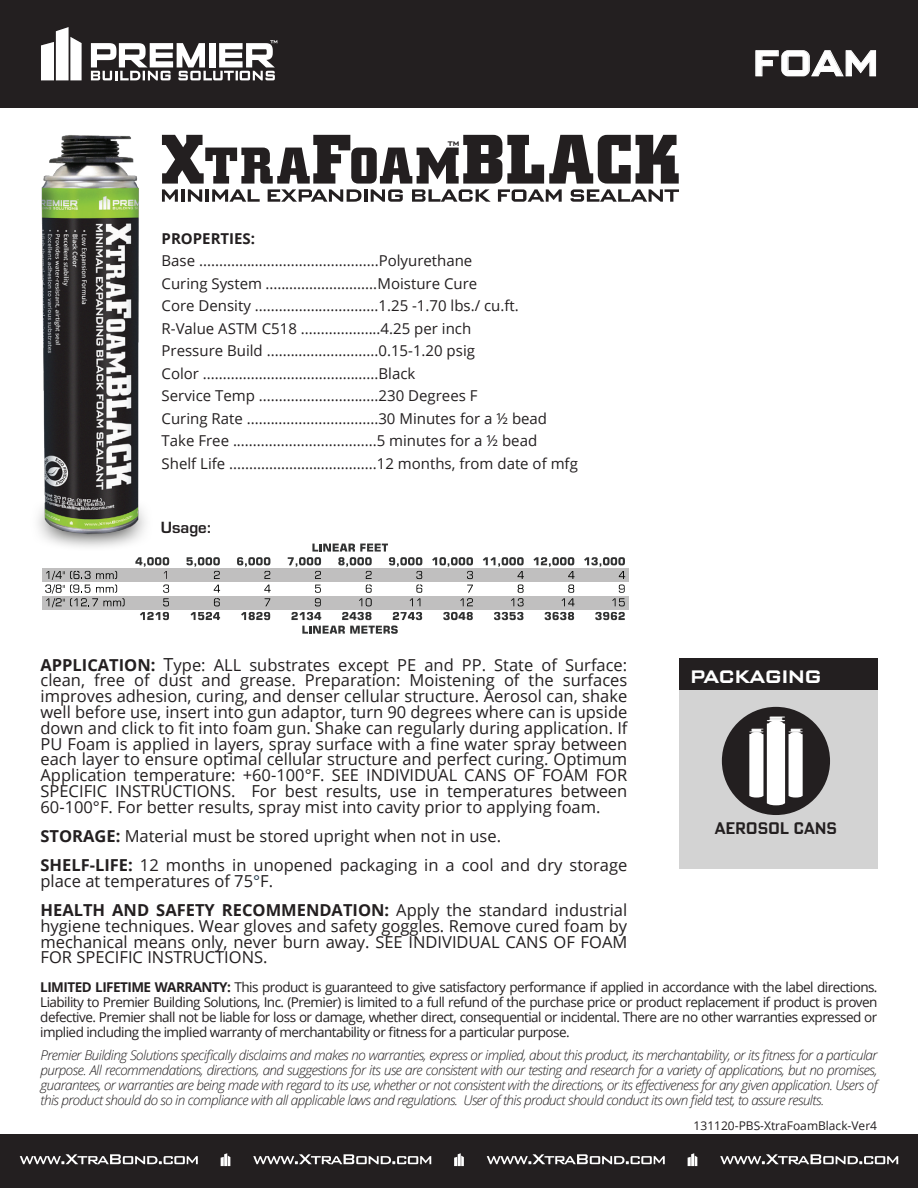
<style>
.page{position:relative;width:918px;height:1188px;background:#fff}
.page>*{position:absolute;margin:0;border:0;box-sizing:border-box;transform-origin:0 0}
.t1{font:700 36px "Bank Gothic Pro";color:#fff}
.t2{font:700 18px "Bank Gothic Pro";color:#fff}
.t3{font:700 condensed 16.8px "Bank Gothic Pro";letter-spacing:-.02em;color:#231f20}
.t4{font:16.5px/15.8px "Open Sans";color:#231f20;text-align:justify}
.t5{font:15px/22.5px "Open Sans";color:#231f20}
.t6{font:700 15px "Open Sans";color:#231f20}
.t7{font:15px "Square 721 Dm Normal";color:#231f20}
.t8{font:italic 300 13.5px/15px "Open Sans";letter-spacing:-.04em;color:#231f20;text-align:justify}
.t9{font:13.5px/15px "Open Sans";letter-spacing:-.04em;color:#231f20;text-align:justify}
.t10{font:12px "Open Sans";color:#231f20}
.t11{font:700 6.6px "Bank Gothic Pro";color:#231f20}
.s1{font-weight:700}
.s2{font-size:18px}
.s3{color:#223d50}
</style>
<div class="page">
<div style="left:0;top:0;width:918px;height:108px;background:#231f20"></div>
<div style="left:0;top:1134px;width:918px;height:54px;background:#231f20"></div>
<svg style="left:162px;top:135px;width:517px;height:67px"></svg>
<img style="left:37px;top:135px;width:109px;height:412px">
<svg style="left:755px;top:50px;width:121px;height:27px"></svg>
<div style="left:42px;top:569px;width:586px;height:13px;background:#c0bfbf"></div>
<div style="left:42px;top:596px;width:586px;height:14px;background:#c0bfbf"></div>
<svg style="left:187px;top:557px;width:33px;height:22px"></svg>
<svg style="left:237px;top:557px;width:33px;height:22px"></svg>
<svg style="left:288px;top:544px;width:134px;height:35px"></svg>
<svg style="left:432px;top:557px;width:41px;height:22px"></svg>
<svg style="left:483px;top:557px;width:41px;height:22px"></svg>
<svg style="left:533px;top:557px;width:42px;height:22px"></svg>
<svg style="left:584px;top:557px;width:41px;height:22px"></svg>
<svg style="left:45px;top:571px;width:80px;height:36px"></svg>
<svg style="left:163px;top:585px;width:6px;height:21px"></svg>
<svg style="left:214px;top:585px;width:6px;height:21px"></svg>
<svg style="left:264px;top:585px;width:7px;height:21px"></svg>
<svg style="left:315px;top:585px;width:6px;height:21px"></svg>
<svg style="left:359px;top:585px;width:13px;height:21px"></svg>
<svg style="left:410px;top:585px;width:12px;height:21px"></svg>
<svg style="left:460px;top:585px;width:13px;height:21px"></svg>
<svg style="left:511px;top:585px;width:13px;height:21px"></svg>
<svg style="left:562px;top:585px;width:13px;height:21px"></svg>
<svg style="left:612px;top:585px;width:13px;height:21px"></svg>
<svg style="left:140px;top:612px;width:29px;height:8px"></svg>
<svg style="left:190px;top:612px;width:30px;height:8px"></svg>
<svg style="left:241px;top:612px;width:29px;height:8px"></svg>
<svg style="left:291px;top:612px;width:30px;height:8px"></svg>
<svg style="left:342px;top:612px;width:30px;height:8px"></svg>
<svg style="left:393px;top:612px;width:29px;height:8px"></svg>
<svg style="left:443px;top:612px;width:30px;height:8px"></svg>
<svg style="left:494px;top:612px;width:29px;height:8px"></svg>
<svg style="left:545px;top:612px;width:29px;height:8px"></svg>
<svg style="left:595px;top:612px;width:30px;height:8px"></svg>
<svg style="left:302px;top:626px;width:96px;height:8px"></svg>
<svg style="left:135px;top:557px;width:34px;height:22px"></svg>
<div style="left:679px;top:658px;width:199px;height:32px;background:#231f20"></div>
<div style="left:679px;top:690px;width:199px;height:178px;background:#d3d3d3"></div>
<div style="left:722px;top:707px;width:108px;height:108px;background:#231f20;border-radius:50%"></div>
<svg style="left:749px;top:717px;width:54px;height:88px"></svg>
<svg style="left:20px;top:1154px;width:178px;height:10px"></svg>
<svg style="left:253px;top:1154px;width:178px;height:10px"></svg>
<svg style="left:487px;top:1154px;width:178px;height:10px"></svg>
<svg style="left:720px;top:1154px;width:178px;height:10px"></svg>
<svg style="left:221px;top:1153px;width:9px;height:13px"></svg>
<svg style="left:454px;top:1153px;width:10px;height:13px"></svg>
<svg style="left:688px;top:1153px;width:9px;height:13px"></svg>
<svg style="left:41px;top:27px;width:41px;height:53px"></svg>
<svg style="left:91px;top:40px;width:186px;height:40px"></svg>
<p class="t11" style="left:448px;top:140px;width:13px">TM</p>
<p class="t6" style="left:162px;top:228px;width:95px">PROPERTIES:</p>
<p class="t5" style="left:162px;top:249px;width:418px">Base .............................................Polyurethane<br>Curing System ............................Moisture Cure<br>Core Density ...............................1.25 -1.70 lbs./ cu.ft.<br>R-Value ASTM C518 ....................4.25 per inch<br>Pressure Build ............................0.15-1.20 psig<br>Color ............................................Black<br>Service Temp ..............................230 Degrees F<br>Curing Rate .................................30 Minutes for a ½ bead Take Free ....................................5 minutes for a ½ bead<br>Shelf Life .....................................12 months, from date of mfg</p>
<p class="t7" style="left:161px;top:518px;width:53px">Usage:</p>
<p class="t4" style="left:40px;top:656px;width:589px"><span class="s1">APPLICATION:</span> <span class="s2">T</span>ype: ALL substrates except PE and PP. State of Surface: clean, free of dust and grease. Preparation: Moistening of the surfaces improves adhesion, curing, and denser cellular structure. Aerosol can, shake well before use, insert into gun adaptor, turn 90 degrees where can is upside down and click to fit into foam gun. Shake can regularly during application. If PU Foam is applied in layers, spray surface with a fine water spray between each layer to ensure optimal cellular structure and perfect curing. Optimum Application temperature: +60-100°F. SEE INDIVIDUAL CANS OF FOAM FOR SPECIFIC INSTRUCTIONS. For best results, use in temperatures between 60-100°F. For better results, spray mist into cavity prior to applying foam.</p>
<p class="t4" style="left:40px;top:821px;width:588px;line-height:29.2px"><span class="s1">STORAGE:</span> Material must be stored upright when not in use.<br><span class="s1">SHELF-LIFE:</span> 12 months in unopened packaging in a cool and dry storage</p>
<p class="t4" style="left:40px;top:866px;width:588px;line-height:29.2px">place at temperatures of 75<span class="s3">°</span>F.<br><span class="s1">HEALTH AND SAFETY RECOMMENDATION:</span> Apply the standard industrial</p>
<p class="t4" style="left:40px;top:918px;width:588px">hygiene techniques. Wear gloves and safety goggles. Remove cured foam by mechanical means only, never burn away. SEE INDIVIDUAL CANS OF FOAM FOR SPECIFIC INSTRUCTIONS.</p>
<h1 class="t1" style="left:752px;top:42px;width:128px">FOAM</h1>
<p class="t2" style="left:690px;top:666px;width:133px">PACKAGING</p>
<p class="t3" style="left:715px;top:818px;width:124px">AEROSOL CANS</p>
<p class="t9" style="left:40px;top:980px;width:839px"><span class="s1">LIMITED LIFETIME WARRANTY:</span> This product is guaranteed to give satisfactory performance if applied in accordance with the label directions.<br>Liability to Premier Building Solutions, Inc. (Premier) is limited to a full refund of the purchase price or product replacement if product is proven defective. Premier shall not be liable for loss or damage, whether direct, consequential or incidental. There are no other warranties expressed or implied including the implied warranty of merchantability or fitness for a particular purpose.</p>
<p class="t8" style="left:40px;top:1047px;width:839px">Premier Building Solutions specifically disclaims and makes no warranties, express or implied, about this product, its merchantability, or its fitness for a particular purpose. All recommendations, directions, and suggestions for its use are consistent with our testing and research for a variety of applications, but no promises, guarantees, or warranties are being made with regard to its use, whether or not consistent with the directions, or its effectiveness for any given application. Users of this product should do so in compliance with all applicable laws and regulations. User of this product should conduct its own field test, to assure results.</p>
<p class="t10" style="left:694px;top:1117px;width:185px">131120-PBS-XtraFoamBlack-Ver4</p>
</div>
